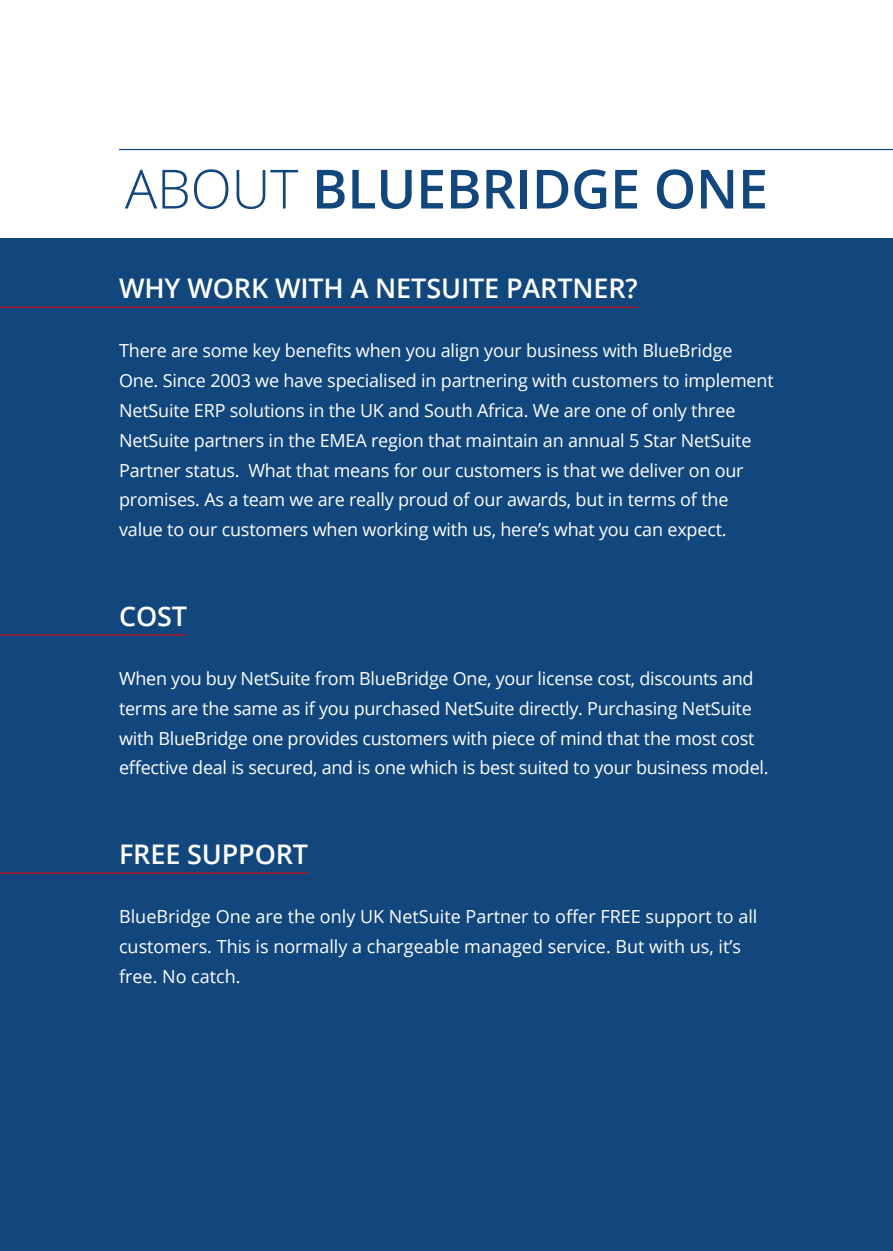
<style>
.page{position:relative;width:893px;height:1251px;background:#fff}
.page>*{position:absolute;margin:0;border:0;box-sizing:border-box;transform-origin:0 0}
.t1{font:600 54px "Open Sans";letter-spacing:-.005em;color:#12477d}
.t2{font:600 27px "Open Sans";letter-spacing:-.005em;color:#fff}
.t3{font:18px/29.7px "Open Sans";letter-spacing:-.01em;color:#fff}
.s1{font-weight:300}
</style>
<div class="page">
<div style="left:0;top:238px;width:893px;height:1012px;background:#12477d"></div>
<hr style="left:0;top:306px;width:638px;height:2px;background:#d40915">
<hr style="left:0;top:872px;width:308px;height:1px;background:#d40915">
<hr style="left:0;top:634px;width:186px;height:1px;background:#d40915">
<hr style="left:119px;top:149px;width:774px;height:1px;background:#12477d">
<p class="t1" style="left:125px;top:152px;width:645px"><span class="s1">ABOUT</span> BLUEBRIDGE ONE</p>
<p class="t2" style="left:119px;top:269px;width:520px">WHY WORK WITH A NETSUITE PARTNER?</p>
<p class="t3" style="left:119px;top:335px;width:656px">There are some key benefits when you align your business with BlueBridge One. Since 2003 we have specialised in partnering with customers to implement NetSuite ERP solutions in the UK and South Africa. We are one of only three NetSuite partners in the EMEA region that maintain an annual 5 Star NetSuite Partner status. What that means for our customers is that we deliver on our promises. As a team we are really proud of our awards, but in terms of the value to our customers when working with us, here’s what you can expect.</p>
<p class="t2" style="left:119px;top:597px;width:70px">COST</p>
<p class="t3" style="left:119px;top:663px;width:651px">When you buy NetSuite from BlueBridge One, your license cost, discounts and terms are the same as if you purchased NetSuite directly. Purchasing NetSuite with BlueBridge one provides customers with piece of mind that the most cost effective deal is secured, and is one which is best suited to your business model.</p>
<p class="t2" style="left:119px;top:835px;width:191px">FREE SUPPORT</p>
<p class="t3" style="left:119px;top:901px;width:640px">BlueBridge One are the only UK NetSuite Partner to offer FREE support to all customers. This is normally a chargeable managed service. But with us, it’s free. No catch.</p>
</div>
